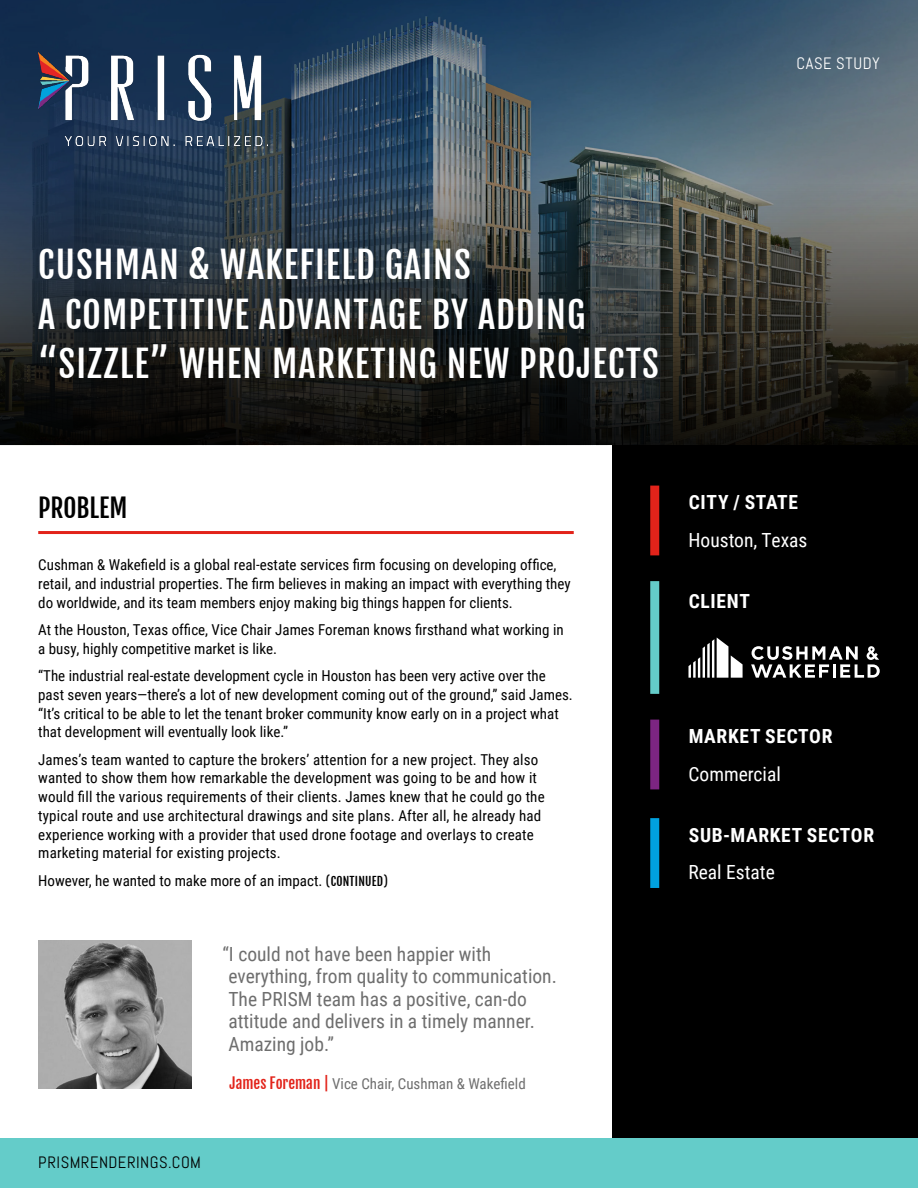
<style>
.page{position:relative;width:918px;height:1188px;background:#fff}
.page>*{position:absolute;margin:0;border:0;box-sizing:border-box;transform-origin:0 0}
.t1{font:36px/49.5px "Fjalla One";letter-spacing:.03em;color:#fff}
._02_-_Header{font:25.5px "Fjalla One";color:#000}
._08_-_Quote{font:19.5px/22.5px "Roboto Condensed";color:#6e6e6e}
._04_-_Sidebar_Catego{font:700 19.5px "Roboto Condensed";letter-spacing:.035em;color:#fff}
._05_-_Sidebar{font:19.5px "Roboto Condensed";color:#fff}
.t2{font:16.5px "Abel";letter-spacing:.03em;color:#000}
.t3{font:16.5px "Abel";letter-spacing:.04em;color:#fff}
._03_-_Body{font:15px/18.8px "Roboto Condensed";color:#000}
._06_-_Quote_Attribut{font:15px "Roboto Condensed";color:#6e6e6e}
.s1{font-family:"Fjalla One";font-size:12px}
.s2{font-family:"Fjalla One";color:#e2231a}
</style>
<div class="page">
<img style="left:0;top:0;width:918px;height:446px">
<div style="left:0;top:1138px;width:918px;height:50px;background:#64ccc9"></div>
<img style="left:38px;top:52px;width:230px;height:94px">
<hr style="left:38px;top:531px;width:536px;height:3px;background:#e2231a">
<img style="left:38px;top:940px;width:153px;height:149px">
<div style="left:612px;top:446px;width:306px;height:692px;background:#000"></div>
<div style="left:650px;top:486px;width:9px;height:69px;background:#e2231a"></div>
<div style="left:650px;top:581px;width:9px;height:113px;background:#64ccc9"></div>
<div style="left:650px;top:720px;width:9px;height:69px;background:#7c2582"></div>
<div style="left:650px;top:818px;width:9px;height:70px;background:#00a1df"></div>
<svg style="left:688px;top:638px;width:55px;height:40px"></svg>
<svg style="left:751px;top:646px;width:129px;height:32px"></svg>
<p class="t3" style="left:797px;top:53px;width:85px">CASE STUDY</p>
<h1 class="t1" style="left:38px;top:240px;width:622px">CUSHMAN &amp; WAKEFIELD GAINS<br>A COMPETITIVE ADVANTAGE BY ADDING “SIZZLE” WHEN MARKETING NEW PROJECTS</h1>
<p class="_02_-_Header" style="left:38px;top:492px;width:91px">PROBLEM</p>
<p class="_03_-_Body" style="left:38px;top:555px;width:534px">Cushman &amp; Wakefield is a global real-estate services firm focusing on developing office, retail, and industrial properties. The firm believes in making an impact with everything they do worldwide, and its team members enjoy making big things happen for clients.</p>
<p class="_03_-_Body" style="left:38px;top:620px;width:527px">At the Houston, Texas office, Vice Chair James Foreman knows firsthand what working in a busy, highly competitive market is like.</p>
<p class="_03_-_Body" style="left:38px;top:666px;width:536px">“The industrial real-estate development cycle in Houston has been very active over the past seven years—there’s a lot of new development coming out of the ground,” said James. “It’s critical to be able to let the tenant broker community know early on in a project what that development will eventually look like.”</p>
<p class="_03_-_Body" style="left:38px;top:749px;width:508px">James’s team wanted to capture the brokers’ attention for a new project. They also wanted to show them how remarkable the development was going to be and how it would fill the various requirements of their clients. James knew that he could go the typical route and use architectural drawings and site plans. After all, he already had experience working with a provider that used drone footage and overlays to create marketing material for existing projects.</p>
<p class="_03_-_Body" style="left:38px;top:871px;width:351px">However, he wanted to make more of an impact. <span class="s1">(CONTINUED)</span></p>
<p class="_08_-_Quote" style="left:228px;top:942px;width:330px;text-indent:-6px">“I could not have been happier with everything, from quality to communication.<br>The PRISM team has a positive, can-do attitude and delivers in a timely manner.<br>Amazing job.”</p>
<p class="t2" style="left:38px;top:1152px;width:164px">PRISMRENDERINGS.COM</p>
<p class="_06_-_Quote_Attribut" style="left:230px;top:1073px;width:298px"><span class="s2">James Foreman |</span> Vice Chair, Cushman &amp; Wakefield</p>
<p class="_04_-_Sidebar_Catego" style="left:689px;top:489px;width:111px">CITY / STATE</p>
<p class="_05_-_Sidebar" style="left:688px;top:526px;width:120px">Houston, Texas</p>
<p class="_04_-_Sidebar_Catego" style="left:689px;top:588px;width:63px">CLIENT</p>
<p class="_04_-_Sidebar_Catego" style="left:689px;top:723px;width:145px">MARKET SECTOR</p>
<p class="_05_-_Sidebar" style="left:688px;top:760px;width:94px">Commercial</p>
<p class="_04_-_Sidebar_Catego" style="left:689px;top:821px;width:187px">SUB-MARKET SECTOR</p>
<p class="_05_-_Sidebar" style="left:688px;top:859px;width:88px">Real Estate</p>
</div>
